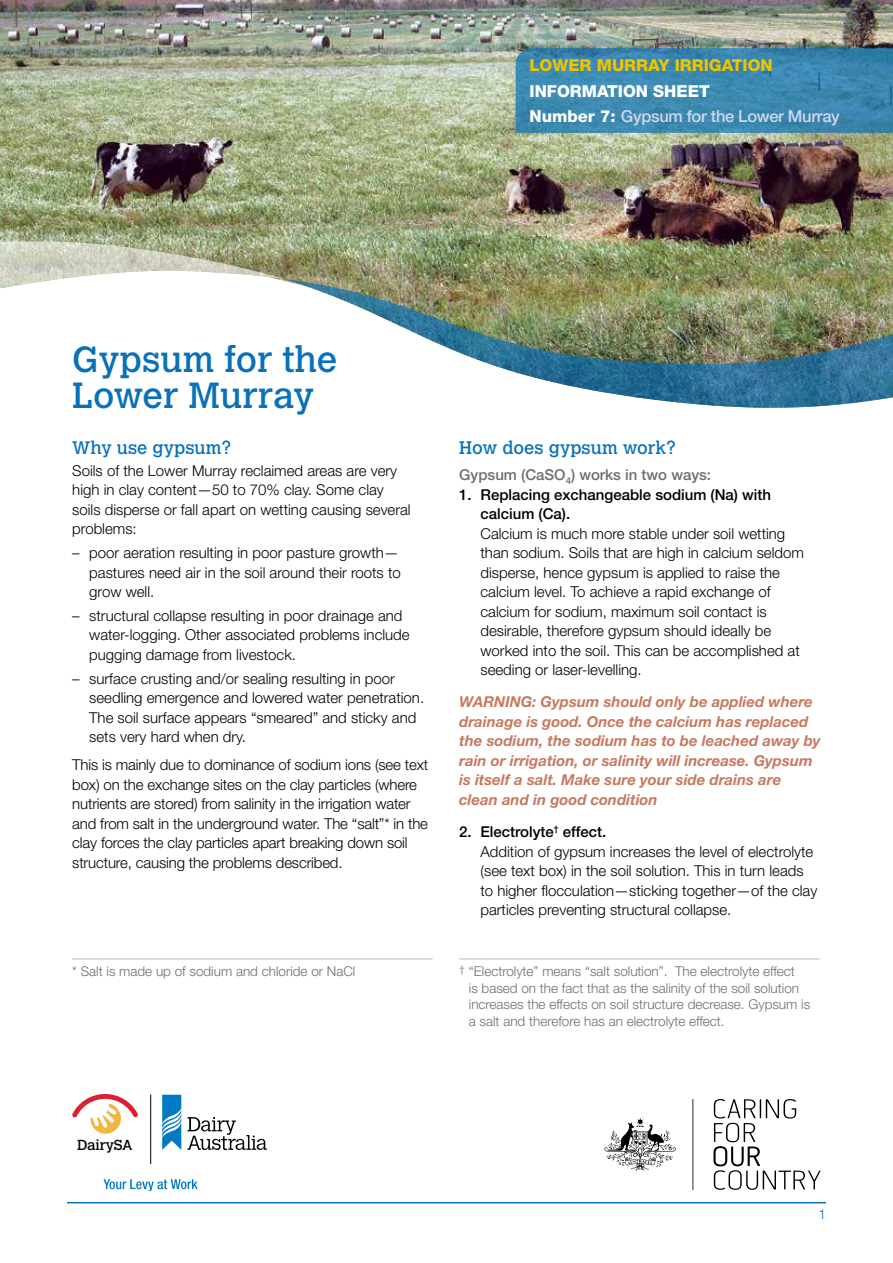
<style>
.page{position:relative;width:893px;height:1263px;background:#fff}
.page>*{position:absolute;margin:0;border:0;box-sizing:border-box;transform-origin:0 0}
.t1{font:36px/36px "Calvert MT Std";color:#0871b9}
.t2{font:18px "Calvert MT Std";color:#0871b9}
.t3{font:800 16.5px/25.2px "Helvetica Neue LT Std";color:#fff}
.t4{font:800 16.5px "Helvetica Neue LT Std";color:#ecc401}
.t5{font:300 15px/19.5px "Helvetica Neue";color:#000}
.t6{font:italic 700 15px/19.5px "Helvetica Neue";color:#c7795f}
.t7{font:500 15px/19.5px "Helvetica Neue";color:#000}
.t8{font:500 15px "Helvetica Neue LT Std";color:#6d6e71}
.t9{font:14.4px "Calvert";letter-spacing:-.01em;color:#000}
.t10{font:300 13.5px/16.5px "Helvetica Neue LT Std";color:#6d6e71}
.t11{font:300 13.5px "Helvetica Neue LT Std";color:#0871b9}
.s1{font-weight:500;color:#cdd7ee}
.s2{font-weight:500}
</style>
<div class="page">
<hr style="left:67px;top:1202px;width:759px;height:1px;background:#0871b9">
<img style="left:0;top:0;width:893px;height:279px">
<img style="left:283px;top:279px;width:610px;height:129px">
<svg style="left:0;top:241px;width:283px;height:48px"></svg>
<hr style="left:150px;top:1094px;width:1px;height:70px;background:#000">
<svg style="left:188px;top:1117px;width:79px;height:33px"></svg>
<svg style="left:162px;top:1095px;width:19px;height:55px"></svg>
<svg style="left:103px;top:1179px;width:95px;height:12px"></svg>
<svg style="left:72px;top:1094px;width:66px;height:40px"></svg>
<svg style="left:713px;top:1099px;width:108px;height:91px"></svg>
<svg style="left:604px;top:1118px;width:72px;height:52px"></svg>
<hr style="left:692px;top:1099px;width:1px;height:91px;background:#010101">
<svg style="left:516px;top:48px;width:377px;height:85px;background:#3b87af"></svg>
<hr style="left:72px;top:958px;width:361px;height:1px;background:#b6b8ba">
<hr style="left:459px;top:958px;width:360px;height:1px;background:#b6b8ba">
<p class="t4" style="left:529px;top:56px;width:245px">LOWER MURRAY IRRIGATION</p>
<p class="t3" style="left:529px;top:78px;width:312px">INFORMATION SHEET<br>Number 7: <span class="s1">Gypsum for the Lower Murray</span></p>
<h1 class="t1" style="left:72px;top:341px;width:267px">Gypsum for the<br>Lower Murray</h1>
<p class="t2" style="left:72px;top:437px;width:161px">Why use gypsum?</p>
<p class="t5" style="left:72px;top:460px;width:340px">Soils of the Lower Murray reclaimed areas are very high in clay content—50 to 70% clay. Some clay soils disperse or fall apart on wetting causing several problems:</p>
<p class="t5" style="left:89px;top:543px;width:313px;text-indent:-17px">– poor aeration resulting in poor pasture growth— pastures need air in the soil around their roots to grow well.</p>
<p class="t5" style="left:89px;top:605px;width:322px;text-indent:-17px">– structural collapse resulting in poor drainage and water-logging. Other associated problems include pugging damage from livestock.</p>
<p class="t5" style="left:89px;top:668px;width:336px;text-indent:-17px">– surface crusting and/or sealing resulting in poor seedling emergence and lowered water penetration.<br>The soil surface appears “smeared” and sticky and sets very hard when dry.</p>
<p class="t5" style="left:72px;top:755px;width:357px">This is mainly due to dominance of sodium ions (see text box) on the exchange sites on the clay particles (where nutrients are stored) from salinity in the irrigation water and from salt in the underground water. The “salt”* in the clay forces the clay particles apart breaking down soil structure, causing the problems described.</p>
<p class="t10" style="left:72px;top:963px;width:285px">* Salt is made up of sodium and chloride or NaCl</p>
<p class="t2" style="left:459px;top:437px;width:218px">How does gypsum work?</p>
<p class="t8" style="left:459px;top:466px;width:253px">Gypsum (CaSO<sub>4</sub>) works in two ways:</p>
<p class="t7" style="left:480px;top:484px;width:292px;text-indent:-21px">1. Replacing exchangeable sodium (Na) with calcium (Ca).</p>
<p class="t5" style="left:480px;top:523px;width:325px">Calcium is much more stable under soil wetting than sodium. Soils that are high in calcium seldom disperse, hence gypsum is applied to raise the calcium level. To achieve a rapid exchange of calcium for sodium, maximum soil contact is desirable, therefore gypsum should ideally be worked into the soil. This can be accomplished at seeding or laser-levelling.</p>
<p class="t6" style="left:459px;top:692px;width:363px">WARNING: Gypsum should only be applied where drainage is good. Once the calcium has replaced the sodium, the sodium has to be leached away by rain or irrigation, or salinity will increase. Gypsum is itself a salt. Make sure your side drains are clean and in good condition</p>
<p class="t5" style="left:480px;top:822px;width:338px;text-indent:-21px"><span class="s2">2. Electrolyte</span><sup>†</sup> <span class="s2">effect.<br></span>Addition of gypsum increases the level of electrolyte (see text box) in the soil solution. This in turn leads to higher flocculation—sticking together—of the clay particles preventing structural collapse.</p>
<p class="t10" style="left:469px;top:963px;width:343px;text-indent:-10px"><sup>†</sup> “Electrolyte” means “salt solution”. The electrolyte effect<br>is based on the fact that as the salinity of the soil solution increases the effects on soil structure decrease. Gypsum is a salt and therefore has an electrolyte effect.</p>
<p class="t9" style="left:77px;top:1136px;width:57px">DairySA</p>
<p class="t11" style="left:818px;top:1205px;width:9px">1</p>
</div>
